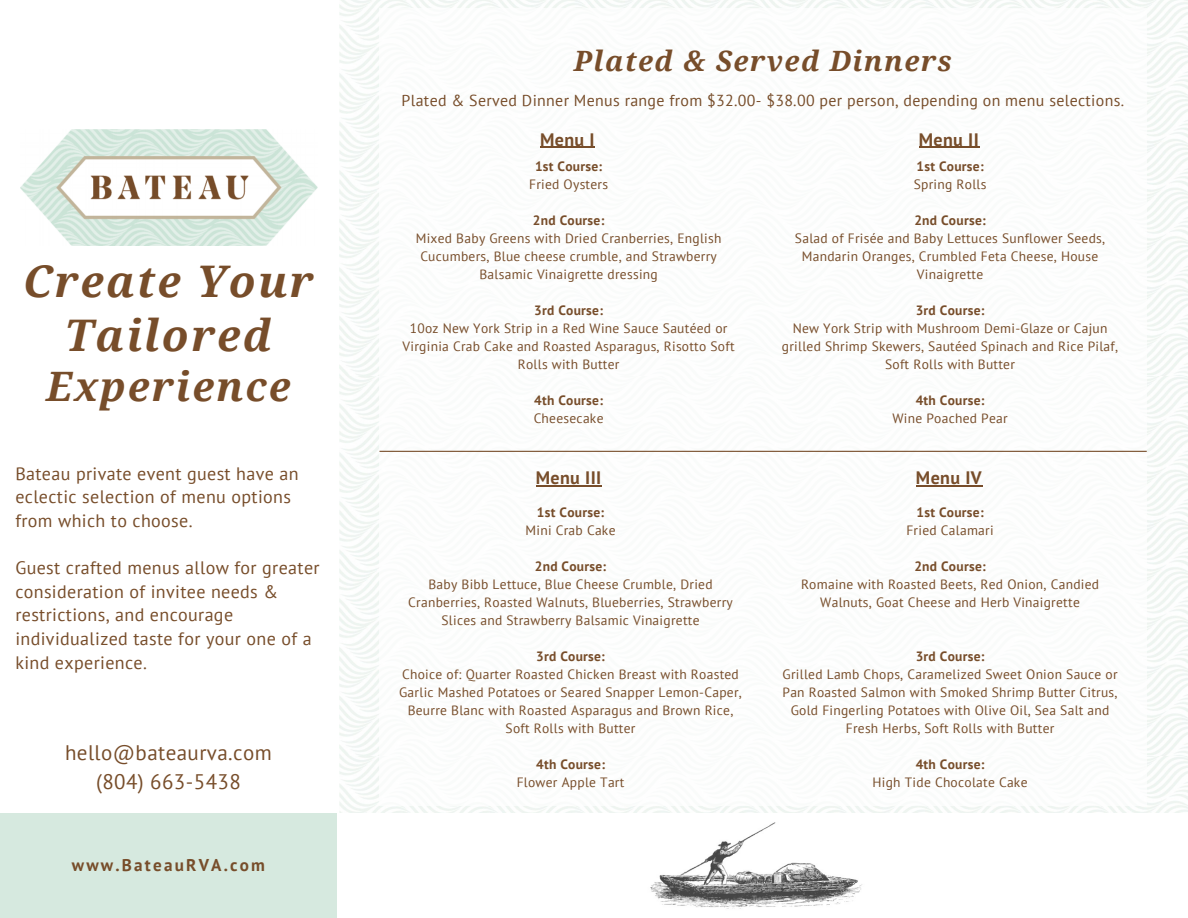
<style>
.page{position:relative;width:1188px;height:918px;background:#fff}
.page>*{position:absolute;margin:0;border:0;box-sizing:border-box;transform-origin:0 0}
.t1{font:italic 700 43.65px/54px "Droid Serif";letter-spacing:.05em;color:#774d2a;text-align:center}
.t2{font:italic 700 40.65px "Droid Serif";letter-spacing:.05em;color:#774d2a}
.t3{font:italic 700 28.05px "Droid Serif";letter-spacing:.05em;color:#774d2a}
.t4{font:28.05px "Montserrat";letter-spacing:.02em;color:#774d2a}
.t5{font:21px "PT Sans";letter-spacing:.02em;color:#774d2a}
.t6{font:18.75px "Source Sans Pro";letter-spacing:.04em;color:#774d2a}
.t7{font:18px/23.7px "PT Sans";letter-spacing:.02em;color:#774d2a}
.t8{font:700 18px "PT Sans";letter-spacing:.02em;color:#774d2a}
.t9{font:700 17.1px "PT Sans";letter-spacing:.13em;color:#774d2a}
.t10{font:15.9px "PT Sans";letter-spacing:.02em;color:#774d2a}
.t11{font:13.5px/18px "PT Sans";letter-spacing:.02em;color:#774d2a;text-align:center}
.t12{font:700 13.5px "PT Sans";letter-spacing:.02em;color:#774d2a}
</style>
<div class="page">
<img style="left:20px;top:129px;width:297px;height:116px">
<img style="left:650px;top:822px;width:213px;height:87px">
<div style="left:0;top:813px;width:336px;height:105px;background:#d6e9df"></div>
<hr style="left:380px;top:451px;width:767px;height:1px;background:#774d2a">
<hr style="left:540px;top:147px;width:55px;height:1px;background:#774d2a">
<hr style="left:919px;top:147px;width:60px;height:1px;background:#774d2a">
<hr style="left:536px;top:485px;width:66px;height:1px;background:#774d2a">
<hr style="left:916px;top:485px;width:66px;height:1px;background:#774d2a">
<p class="t1" style="left:23px;top:255px;width:292px">Create Your<br>Tailored</p>
<p class="t2" style="left:46px;top:364px;width:246px">Experience</p>
<p class="t7" style="left:15px;top:461px;width:285px">Bateau private event guest have an eclectic selection of menu options from which to choose.</p>
<p class="t7" style="left:15px;top:556px;width:306px">Guest crafted menus allow for greater consideration of invitee needs &amp; restrictions, and encourage individualized taste for your one of a kind experience.</p>
<p class="t5" style="left:65px;top:739px;width:208px">hello@bateaurva.com</p>
<p class="t5" style="left:96px;top:767px;width:146px">(804) 663-5438</p>
<p class="t9" style="left:72px;top:854px;width:195px">www.BateauRVA.com</p>
<p class="t3" style="left:574px;top:45px;width:380px">Plated &amp; Served Dinners</p>
<p class="t10" style="left:402px;top:90px;width:724px">Plated &amp; Served Dinner Menus range from $32.00- $38.00 per person, depending on menu selections.</p>
<p class="t8" style="left:540px;top:127px;width:56px">Menu I</p>
<p class="t12" style="left:535px;top:157px;width:69px">1st Course:</p>
<p class="t11" style="left:529px;top:175px;width:81px">Fried Oysters</p>
<p class="t12" style="left:533px;top:211px;width:73px">2nd Course:</p>
<p class="t11" style="left:416px;top:229px;width:307px">Mixed Baby Greens with Dried Cranberries, English<br>Cucumbers, Blue cheese crumble, and Strawberry<br>Balsamic Vinaigrette dressing</p>
<p class="t12" style="left:534px;top:301px;width:70px">3rd Course:</p>
<p class="t11" style="left:403px;top:319px;width:334px">10oz New York Strip in a Red Wine Sauce Sautéed or<br>Virginia Crab Cake and Roasted Asparagus, Risotto Soft<br>Rolls with Butter</p>
<p class="t12" style="left:534px;top:391px;width:70px">4th Course:</p>
<p class="t11" style="left:534px;top:409px;width:71px">Cheesecake</p>
<p class="t8" style="left:536px;top:466px;width:67px">Menu III</p>
<p class="t12" style="left:537px;top:503px;width:69px">1st Course:</p>
<p class="t11" style="left:526px;top:521px;width:92px">Mini Crab Cake</p>
<p class="t12" style="left:535px;top:557px;width:73px">2nd Course:</p>
<p class="t11" style="left:408px;top:575px;width:326px">Baby Bibb Lettuce, Blue Cheese Crumble, Dried<br>Cranberries, Roasted Walnuts, Blueberries, Strawberry<br>Slices and Strawberry Balsamic Vinaigrette</p>
<p class="t12" style="left:536px;top:647px;width:70px">3rd Course:</p>
<p class="t11" style="left:399px;top:665px;width:344px">Choice of: Quarter Roasted Chicken Breast with Roasted Garlic Mashed Potatoes or Seared Snapper Lemon-Caper, Beurre Blanc with Roasted Asparagus and Brown Rice, Soft Rolls with Butter</p>
<p class="t12" style="left:536px;top:755px;width:70px">4th Course:</p>
<p class="t11" style="left:517px;top:773px;width:109px">Flower Apple Tart</p>
<p class="t4" style="left:430px;top:576px;width:293px">Basic Math Art - $50</p>
<p class="t6" style="left:428px;top:677px;width:141px">making math art</p>
<p class="t8" style="left:919px;top:127px;width:62px">Menu II</p>
<p class="t12" style="left:917px;top:157px;width:69px">1st Course:</p>
<p class="t11" style="left:914px;top:175px;width:74px">Spring Rolls</p>
<p class="t12" style="left:914px;top:211px;width:73px">2nd Course:</p>
<p class="t11" style="left:795px;top:229px;width:312px">Salad of Frisée and Baby Lettuces Sunflower Seeds,<br>Mandarin Oranges, Crumbled Feta Cheese, House<br>Vinaigrette</p>
<p class="t12" style="left:916px;top:301px;width:70px">3rd Course:</p>
<p class="t11" style="left:782px;top:319px;width:338px">New York Strip with Mushroom Demi-Glaze or Cajun grilled Shrimp Skewers, Sautéed Spinach and Rice Pilaf,<br>Soft Rolls with Butter</p>
<p class="t12" style="left:916px;top:391px;width:70px">4th Course:</p>
<p class="t11" style="left:892px;top:409px;width:117px">Wine Poached Pear</p>
<p class="t8" style="left:916px;top:466px;width:67px">Menu IV</p>
<p class="t12" style="left:917px;top:503px;width:69px">1st Course:</p>
<p class="t11" style="left:906px;top:521px;width:89px">Fried Calamari</p>
<p class="t12" style="left:914px;top:557px;width:73px">2nd Course:</p>
<p class="t11" style="left:801px;top:575px;width:300px">Romaine with Roasted Beets, Red Onion, Candied<br>Walnuts, Goat Cheese and Herb Vinaigrette</p>
<p class="t12" style="left:916px;top:647px;width:70px">3rd Course:</p>
<p class="t11" style="left:783px;top:665px;width:337px">Grilled Lamb Chops, Caramelized Sweet Onion Sauce or Pan Roasted Salmon with Smoked Shrimp Butter Citrus, Gold Fingerling Potatoes with Olive Oil, Sea Salt and Fresh Herbs, Soft Rolls with Butter</p>
<p class="t12" style="left:916px;top:755px;width:70px">4th Course:</p>
<p class="t11" style="left:873px;top:773px;width:157px">High Tide Chocolate Cake</p>
</div>
